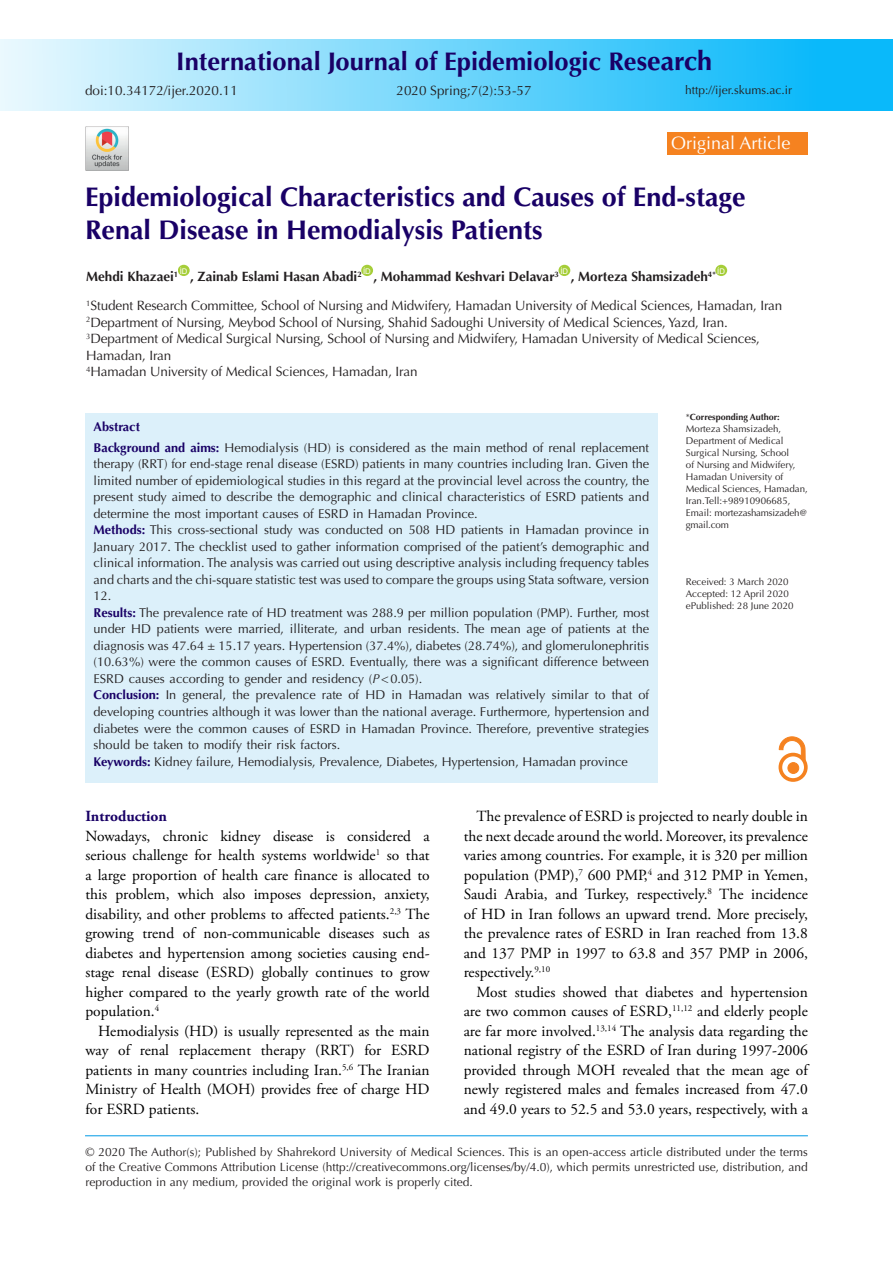
<style>
.page{position:relative;width:893px;height:1263px;background:#fff}
.page>*{position:absolute;margin:0;border:0;box-sizing:border-box;transform-origin:0 0}
.t1{font:700 27px/33px "Optima LT Std";color:#190066}
.t2{font:700 25.5px "Optima LT Std";color:#190066}
.t3{font:18px "Optima LT Std";color:#fff}
.Default{font:15.45px/19.5px "Adobe Garamond Pro";color:#000;text-align:justify}
.t4{font:700 15.45px "Adobe Garamond Pro";color:#190066}
.t5{font:13.5px/16.5px "Optima LT Std";letter-spacing:-.01em;color:#231f20}
.t6{font:700 13.5px "Optima LT Std";color:#231f20}
.t7{font:12.75px/16.5px "Optima LT Std";color:#231f20;text-align:justify}
.t8{font:700 12.75px "Optima LT Std";color:#190066}
.t9{font:12px/15px "Optima LT Std";color:#231f20;text-align:justify}
.t10{font:9.75px/12px "Optima LT Std";color:#231f20}
.t11{font:9.75px/12px "Optima LT Std";letter-spacing:-.02em;color:#231f20}
.t12{font:700 9px "Optima LT Std";color:#231f20}
.t13{font:7.8px "Arial";color:#fff}
.s1{font-size:27px}
.s2{font-weight:700;color:#190166}
.s3{font-style:italic}
.s4{font-weight:400}
</style>
<div class="page">
<div style="left:0;top:39px;width:893px;height:72px;background:linear-gradient(to right,#e9f8fe,#00b4f9)"></div>
<hr style="left:85px;top:1135px;width:723px;height:1px;background:#0099e5">
<div style="left:178px;top:265px;width:12px;height:11px;background:#a6ce39;border-radius:50%"></div>
<div style="left:362px;top:265px;width:11px;height:11px;background:#a6ce39;border-radius:50%"></div>
<div style="left:559px;top:265px;width:11px;height:11px;background:#a6ce39;border-radius:50%"></div>
<div style="left:716px;top:265px;width:11px;height:11px;background:#a6ce39;border-radius:50%"></div>
<div style="left:668px;top:132px;width:140px;height:23px;background:#f58220"></div>
<div style="left:85px;top:413px;width:573px;height:369px;background:#dcf0fa"></div>
<div style="left:788px;top:763px;width:11px;height:10px;background:#f58220;border-radius:50%"></div>
<div style="left:788px;top:762px;width:11px;height:11px;border:1px solid #f58220;border-radius:50%"></div>
<div style="left:778px;top:753px;width:30px;height:29px;border:4px solid #f58220;border-radius:50%"></div>
<svg style="left:779px;top:737px;width:26px;height:24px"></svg>
<img style="left:85px;top:127px;width:43px;height:43px">
<p class="t2" style="left:176px;top:47px;width:537px">International Journal of Epidemiologic Re<span class="s1">search</span></p>
<p class="t5" style="left:85px;top:82px;width:154px">doi:10.34172/ijer.2020.11</p>
<p class="t5" style="left:396px;top:82px;width:137px">2020 Spring;7(2):53-57</p>
<p class="t9" style="left:685px;top:82px;width:109px">http://ijer.skums.ac.ir</p>
<p class="t3" style="left:671px;top:132px;width:121px">Original Article</p>
<p class="t1" style="left:85px;top:181px;width:662px">Epidemiological Characteristics and Causes of End-stage<br>Renal Disease in Hemodialysis Patients</p>
<p class="t6" style="left:86px;top:269px;width:94px">Mehdi Khazaei<sup>1</sup></p>
<p class="t13" style="left:717px;top:265px;width:9px">ID</p>
<p class="t5" style="left:86px;top:298px;width:698px"><sup>1</sup>Student Research Committee, School of Nursing and Midwifery, Hamadan University of Medical Sciences, Hamadan, Iran</p>
<p class="t5" style="left:86px;top:314px;width:643px"><sup>2</sup>Department of Nursing, Meybod School of Nursing, Shahid Sadoughi University of Medical Sciences, Yazd, Iran.</p>
<p class="t5" style="left:86px;top:331px;width:675px"><sup>3</sup>Department of Medical Surgical Nursing, School of Nursing and Midwifery, Hamadan University of Medical Sciences,<br>Hamadan, Iran</p>
<p class="t5" style="left:86px;top:364px;width:333px"><sup>4</sup>Hamadan University of Medical Sciences, Hamadan, Iran</p>
<p class="t13" style="left:180px;top:265px;width:9px">ID</p>
<p class="t13" style="left:363px;top:265px;width:9px">ID</p>
<p class="t13" style="left:560px;top:265px;width:9px">ID</p>
<p class="t6" style="left:190px;top:269px;width:173px">, Zainab Eslami Hasan Abadi<sup>2</sup></p>
<p class="t6" style="left:373px;top:269px;width:187px">, Mohammad Keshvari Delavar<sup>3</sup></p>
<p class="t6" style="left:571px;top:269px;width:147px">, Morteza Shamsizadeh<sup>4*</sup></p>
<p class="t8" style="left:94px;top:419px;width:48px">Abstract</p>
<p class="t7" style="left:94px;top:440px;width:557px"><span class="s2">Background and aims:</span> Hemodialysis (HD) is considered as the main method of renal replacement therapy (RRT) for end-stage renal disease (ESRD) patients in many countries including Iran. Given the limited number of epidemiological studies in this regard at the provincial level across the country, the present study aimed to describe the demographic and clinical characteristics of ESRD patients and determine the most important causes of ESRD in Hamadan Province.</p>
<p class="t7" style="left:94px;top:522px;width:557px"><span class="s2">Methods:</span> This cross-sectional study was conducted on 508 HD patients in Hamadan province in January 2017. The checklist used to gather information comprised of the patient’s demographic and clinical information. The analysis was carried out using descriptive analysis including frequency tables and charts and the chi-square statistic test was used to compare the groups using Stata software, version 12.</p>
<p class="t7" style="left:94px;top:605px;width:557px"><span class="s2">Results:</span> The prevalence rate of HD treatment was 288.9 per million population (PMP). Further, most under HD patients were married, illiterate, and urban residents. The mean age of patients at the diagnosis was 47.64 ± 15.17 years. Hypertension (37.4%), diabetes (28.74%), and glomerulonephritis (10.63%) were the common causes of ESRD. Eventually, there was a significant difference between ESRD causes according to gender and residency (<span class="s3">P</span>&lt;0.05).</p>
<p class="t7" style="left:94px;top:687px;width:557px"><span class="s2">Conclusion:</span> In general, the prevalence rate of HD in Hamadan was relatively similar to that of developing countries although it was lower than the national average. Furthermore, hypertension and diabetes were the common causes of ESRD in Hamadan Province. Therefore, preventive strategies should be taken to modify their risk factors.</p>
<p class="t7" style="left:94px;top:753px;width:536px"><span class="s2">Keywords:</span> Kidney failure, Hemodialysis, Prevalence, Diabetes, Hypertension, Hamadan province</p>
<p class="t12" style="left:686px;top:412px;width:95px"><span class="s4">*</span>Corresponding Author:</p>
<p class="t10" style="left:686px;top:423px;width:124px">Morteza Shamsizadeh,<br>Department of Medical<br>Surgical Nursing, School<br>of Nursing and Midwifery,<br>Hamadan University of<br>Medical Sciences, Hamadan,<br>Iran.Tell:+98910906685,</p>
<p class="t11" style="left:686px;top:507px;width:123px">Email: mortezashamsizadeh@ gmail.com</p>
<p class="t10" style="left:686px;top:575px;width:104px">Received: 3 March 2020</p>
<p class="t10" style="left:686px;top:587px;width:105px">Accepted: 12 April 2020</p>
<p class="t10" style="left:686px;top:599px;width:109px">ePublished: 28 June 2020</p>
<p class="t4" style="left:85px;top:807px;width:83px">Introduction</p>
<p class="Default" style="left:85px;top:827px;width:346px">Nowadays, chronic kidney disease is considered a serious challenge for health systems worldwide<sup>1</sup> so that a large proportion of health care finance is allocated to this problem, which also imposes depression, anxiety, disability, and other problems to affected patients.<sup>2,3</sup> The growing trend of non-communicable diseases such as diabetes and hypertension among societies causing end&shy;stage renal disease (ESRD) globally continues to grow higher compared to the yearly growth rate of the world population.<sup>4</sup></p>
<p class="Default" style="left:85px;top:1022px;width:346px;text-indent:13px">Hemodialysis (HD) is usually represented as the main way of renal replacement therapy (RRT) for ESRD patients in many countries including Iran.<sup>5,6</sup> The Iranian Ministry of Health (MOH) provides free of charge HD for ESRD patients.</p>
<p class="Default" style="left:464px;top:807px;width:346px;text-indent:13px">The prevalence of ESRD is projected to nearly double in the next decade around the world. Moreover, its prevalence varies among countries. For example, it is 320 per million population (PMP),<sup>7</sup> 600 PMP,<sup>4</sup> and 312 PMP in Yemen, Saudi Arabia, and Turkey, respectively.<sup>8</sup> The incidence of HD in Iran follows an upward trend. More precisely, the prevalence rates of ESRD in Iran reached from 13.8 and 137 PMP in 1997 to 63.8 and 357 PMP in 2006, respectively.<sup>9,10</sup></p>
<p class="Default" style="left:464px;top:983px;width:346px;text-indent:13px">Most studies showed that diabetes and hypertension are two common causes of ESRD,<sup>11,12</sup> and elderly people are far more involved.<sup>13,14</sup> The analysis data regarding the national registry of the ESRD of Iran during 1997-2006 provided through MOH revealed that the mean age of newly registered males and females increased from 47.0 and 49.0 years to 52.5 and 53.0 years, respectively, with a</p>
<p class="t9" style="left:85px;top:1144px;width:724px">© 2020 The Author(s); Published by Shahrekord University of Medical Sciences. This is an open-access article distributed under the terms of the Creative Commons Attribution License (http://creativecommons.org/licenses/by/4.0), which permits unrestricted use, distribution, and reproduction in any medium, provided the original work is properly cited.</p>
</div>
